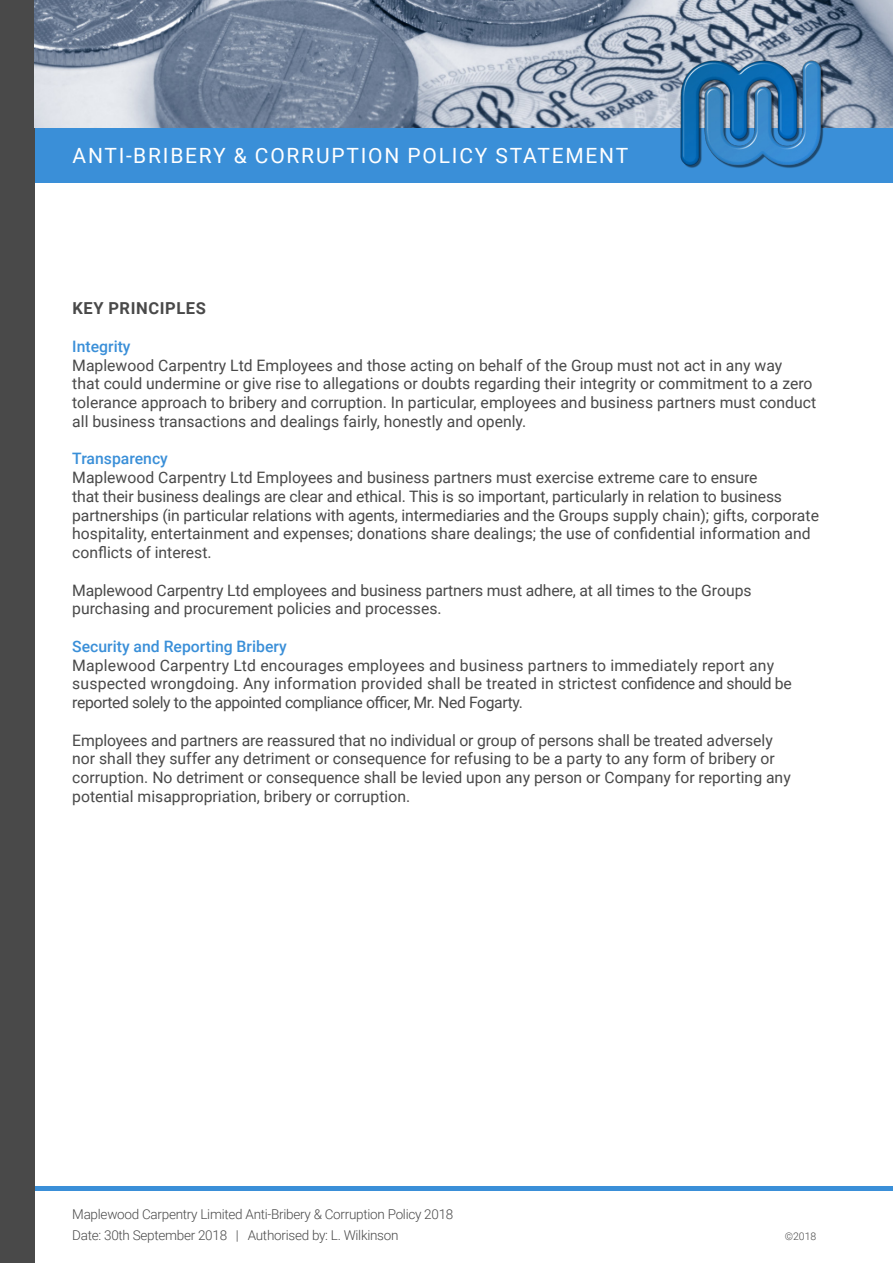
<style>
.page{position:relative;width:893px;height:1263px;background:#fff}
.page>*{position:absolute;margin:0;border:0;box-sizing:border-box;transform-origin:0 0}
.Header_WO{font:21px "Roboto";letter-spacing:.085em;color:#fff}
.CAPS_Header{font:700 16.5px "Roboto";letter-spacing:.035em;color:#494949}
.Body_Copy{font:15.75px/18.8px "Roboto";color:#494949}
.Body_Copy_BOLD{font:500 15.75px "Roboto";color:#3a8fd8}
.t1{font:300 13.5px/21px "Roboto";letter-spacing:-.02em;color:#494949}
.t2{font:300 10.5px "Roboto";color:#494949}
</style>
<div class="page">
<div style="left:34px;top:1186px;width:859px;height:5px;background:#3a8fd8"></div>
<div style="left:34px;top:128px;width:859px;height:55px;background:#3a8fd8"></div>
<div style="left:0;top:0;width:34px;height:1263px;background:#494949"></div>
<img style="left:34px;top:0;width:859px;height:128px">
<img style="left:658px;top:48px;width:174px;height:120px">
<p class="Header_WO" style="left:73px;top:141px;width:557px">ANTI-BRIBERY &amp; CORRUPTION POLICY STATEMENT</p>
<p class="CAPS_Header" style="left:73px;top:297px;width:135px">KEY PRINCIPLES</p>
<p class="Body_Copy_BOLD" style="left:72px;top:335px;width:60px">Integrity</p>
<p class="Body_Copy" style="left:72px;top:355px;width:745px">Maplewood Carpentry Ltd Employees and those acting on behalf of the Group must not act in any way<br>that could undermine or give rise to allegations or doubts regarding their integrity or commitment to a zero tolerance approach to bribery and corruption. In particular, employees and business partners must conduct all business transactions and dealings fairly, honestly and openly.</p>
<p class="Body_Copy_BOLD" style="left:72px;top:448px;width:97px">Transparency</p>
<p class="Body_Copy" style="left:72px;top:467px;width:748px">Maplewood Carpentry Ltd Employees and business partners must exercise extreme care to ensure<br>that their business dealings are clear and ethical. This is so important, particularly in relation to business partnerships (in particular relations with agents, intermediaries and the Groups supply chain); gifts, corporate hospitality, entertainment and expenses; donations share dealings; the use of confidential information and conflicts of interest.</p>
<p class="Body_Copy" style="left:72px;top:580px;width:681px">Maplewood Carpentry Ltd employees and business partners must adhere, at all times to the Groups purchasing and procurement policies and processes.</p>
<p class="Body_Copy_BOLD" style="left:72px;top:635px;width:216px">Security and Reporting Bribery</p>
<p class="Body_Copy" style="left:72px;top:655px;width:721px">Maplewood Carpentry Ltd encourages employees and business partners to immediately report any suspected wrongdoing. Any information provided shall be treated in strictest confidence and should be reported solely to the appointed compliance officer, Mr. Ned Fogarty.</p>
<p class="Body_Copy" style="left:72px;top:730px;width:720px">Employees and partners are reassured that no individual or group of persons shall be treated adversely nor shall they suffer any detriment or consequence for refusing to be a party to any form of bribery or corruption. No detriment or consequence shall be levied upon any person or Company for reporting any potential misappropriation, bribery or corruption.</p>
<p class="t1" style="left:72px;top:1203px;width:383px">Maplewood Carpentry Limited Anti-Bribery &amp; Corruption Policy 2018<br>Date: 30th September 2018 | Authorised by: L. Wilkinson</p>
<p class="t2" style="left:785px;top:1229px;width:33px">©2018</p>
</div>
